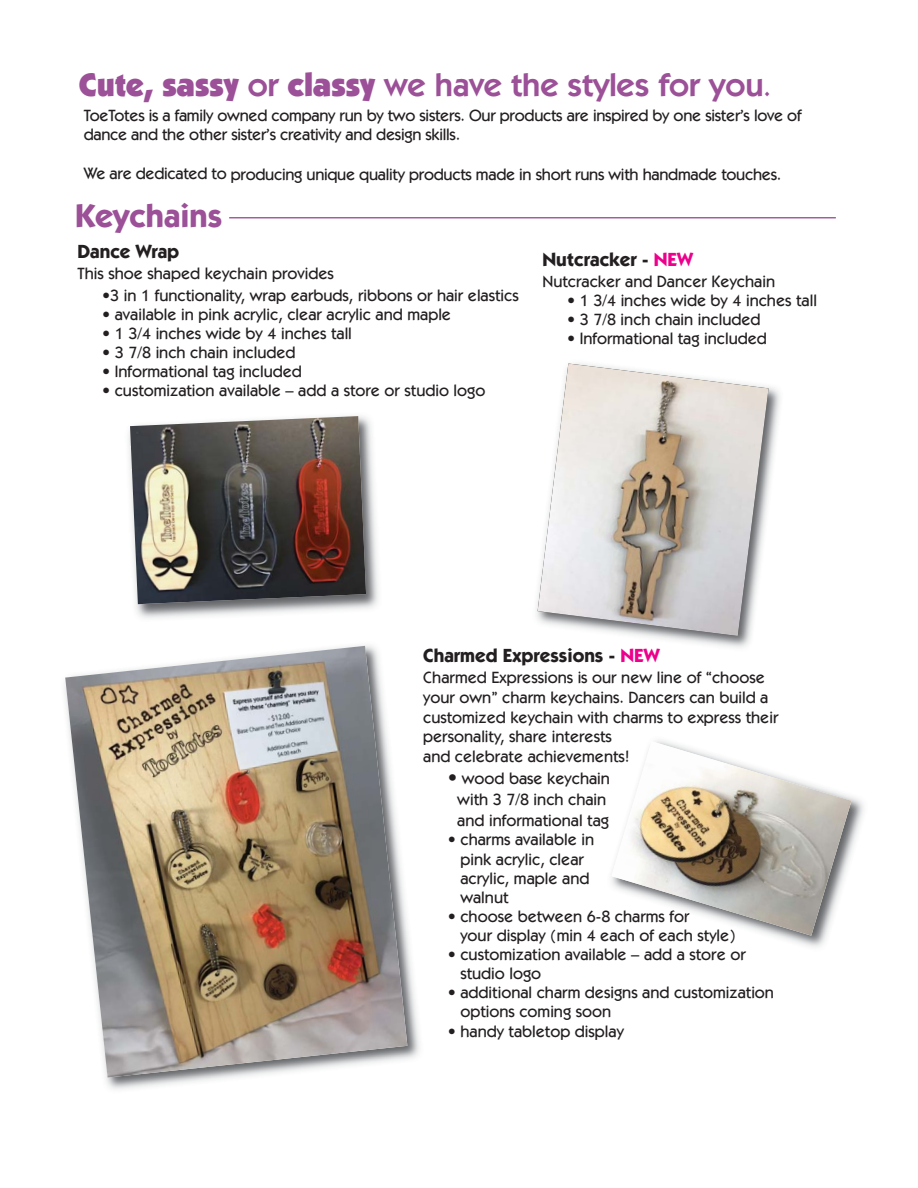
<style>
.page{position:relative;width:918px;height:1188px;background:#fff}
.page>*{position:absolute;margin:0;border:0;box-sizing:border-box;transform-origin:0 0}
.t1{font:600 32.7px "Itc Kabel";color:#9b5097}
.t2{font:700 32.7px "Itc Kabel";color:#9b5097}
.t3{font:700 19.05px "Itc Kabel";color:#231f20}
.t4{font:500 16.35px/19px "Itc Kabel";color:#231f20}
.s1{font-weight:900}
.s2{font-size:24.6px}
.s3{font-weight:700}
.s4{color:#ec008c}
.s5{font-weight:700;font-size:19.05px}
</style>
<div class="page">
<img style="left:128px;top:418px;width:251px;height:201px">
<img style="left:130px;top:416px;width:236px;height:188px">
<img style="left:536px;top:363px;width:244px;height:285px">
<img style="left:538px;top:364px;width:231px;height:272px">
<img style="left:64px;top:645px;width:356px;height:445px">
<img style="left:65px;top:646px;width:342px;height:432px">
<img style="left:657px;top:740px;width:207px;height:207px">
<img style="left:611px;top:741px;width:240px;height:195px">
<hr style="left:229px;top:217px;width:607px;height:1px;background:#9b5097">
<h1 class="t1" style="left:79px;top:73px;width:693px"><span class="s1">Cute, sassy</span> or <span class="s1">classy</span> we have the styles for you<span class="s2">.</span></h1>
<p class="t4" style="left:84px;top:106px;width:719px;line-height:19.6px">ToeTotes is a family owned company run by two sisters. Our products are inspired by one sister’s love of dance and the other sister’s creativity and design skills.</p>
<p class="t4" style="left:84px;top:166px;width:699px">We are dedicated to producing unique quality products made in short runs with handmade touches.</p>
<h1 class="t2" style="left:75px;top:204px;width:149px">Keychains</h1>
<p class="t3" style="left:78px;top:245px;width:103px">Dance Wrap</p>
<p class="t4" style="left:78px;top:265px;width:258px">This shoe shaped keychain provides</p>
<p class="t4" style="left:102px;top:287px;width:418px"><span class="s3">•</span>3 in 1 functionality, wrap earbuds, ribbons or hair elastics</p>
<p class="t4" style="left:102px;top:306px;width:351px">• available in pink acrylic, clear acrylic and maple</p>
<p class="t4" style="left:102px;top:325px;width:251px">• 1 3/4 inches wide by 4 inches tall</p>
<p class="t4" style="left:102px;top:344px;width:195px">• 3 7/8 inch chain included</p>
<p class="t4" style="left:102px;top:363px;width:201px">• Informational tag included</p>
<p class="t4" style="left:102px;top:382px;width:385px">• customization available – add a store or studio logo</p>
<p class="t3" style="left:542px;top:252px;width:152px">Nutcracker - <span class="s4">NEW</span></p>
<p class="t4" style="left:542px;top:273px;width:234px">Nutcracker and Dancer Keychain</p>
<p class="t4" style="left:567px;top:292px;width:251px">• 1 3/4 inches wide by 4 inches tall</p>
<p class="t4" style="left:567px;top:311px;width:195px">• 3 7/8 inch chain included</p>
<p class="t4" style="left:567px;top:330px;width:201px">• Informational tag included</p>
<p class="t3" style="left:423px;top:649px;width:238px">Charmed Expressions - <span class="s4">NEW</span></p>
<p class="t4" style="left:423px;top:669px;width:357px;line-height:19.6px">Charmed Expressions is our new line of “choose your own” charm keychains. Dancers can build a customized keychain with charms to express their personality, share interests<br>and celebrate achievements!</p>
<p class="t4" style="left:448px;top:769px;width:164px;line-height:21.3px;text-align:center"><span class="s5">•</span> wood base keychain with 3 7/8 inch chain and informational tag</p>
<p class="t4" style="left:460px;top:832px;width:135px;text-indent:-13px">• charms available in pink acrylic, clear acrylic, maple and walnut</p>
<p class="t4" style="left:460px;top:908px;width:277px;text-indent:-13px">• choose between 6-8 charms for<br>your display (min 4 each of each style)</p>
<p class="t4" style="left:460px;top:946px;width:287px;text-indent:-13px">• customization available – add a store or studio logo</p>
<p class="t4" style="left:460px;top:984px;width:315px;text-indent:-13px">• additional charm designs and customization options coming soon</p>
<p class="t4" style="left:448px;top:1023px;width:178px">• handy tabletop display</p>
</div>
